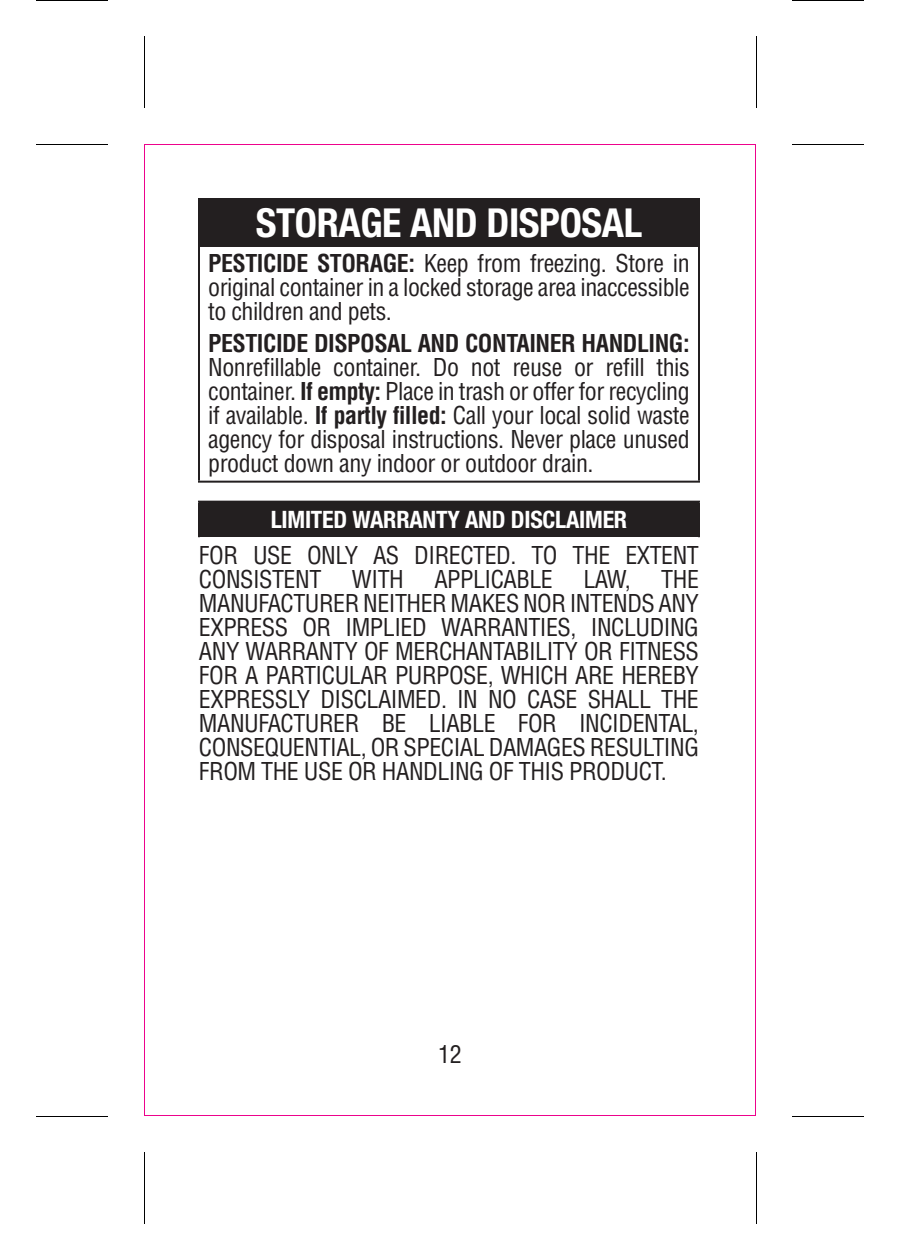
<style>
.page{position:relative;width:900px;height:1260px;background:#fff}
.page>*{position:absolute;margin:0;border:0;box-sizing:border-box;transform-origin:0 0}
.t1{font:700 condensed 40px "Helvetica Neue LT Std";letter-spacing:-.01em;color:#fff}
.t2{font:condensed 24px/24px "Helvetica LT Std";letter-spacing:-.02em;color:#231f20;text-align:justify}
.t3{font:700 condensed 24px "Helvetica LT Std";letter-spacing:-.02em;color:#231f20}
.t4{font:700 condensed 24px "Helvetica Neue LT Std";letter-spacing:-.01em;color:#fff}
.s1{font-weight:700}
</style>
<div class="page">
<hr style="left:36px;top:144px;width:72px;height:1px;background:#000">
<hr style="left:36px;top:0;width:72px;height:1px;background:#000">
<hr style="left:36px;top:1116px;width:72px;height:1px;background:#000">
<hr style="left:792px;top:144px;width:72px;height:1px;background:#000">
<hr style="left:792px;top:0;width:72px;height:1px;background:#000">
<hr style="left:792px;top:1116px;width:72px;height:1px;background:#000">
<hr style="left:144px;top:36px;width:1px;height:72px;background:#000">
<hr style="left:144px;top:1152px;width:1px;height:72px;background:#000">
<hr style="left:756px;top:36px;width:1px;height:72px;background:#000">
<hr style="left:756px;top:1152px;width:1px;height:72px;background:#000">
<div style="left:199px;top:199px;width:500px;height:47px;background:#231f20"></div>
<hr style="left:198px;top:198px;width:502px;height:2px;background:#231f20">
<hr style="left:198px;top:200px;width:2px;height:45px;background:#231f20">
<hr style="left:698px;top:200px;width:2px;height:45px;background:#231f20">
<hr style="left:198px;top:245px;width:502px;height:2px;background:#231f20">
<hr style="left:198px;top:247px;width:2px;height:234px;background:#231f20">
<hr style="left:698px;top:247px;width:2px;height:234px;background:#231f20">
<hr style="left:198px;top:481px;width:502px;height:2px;background:#231f20">
<div style="left:199px;top:502px;width:500px;height:35px;background:#231f20"></div>
<hr style="left:198px;top:501px;width:502px;height:2px;background:#231f20">
<hr style="left:198px;top:503px;width:2px;height:34px;background:#231f20">
<hr style="left:698px;top:503px;width:2px;height:34px;background:#231f20">
<h1 class="t1" style="left:256px;top:198px;width:388px">STORAGE AND DISPOSAL</h1>
<p class="t2" style="left:208px;top:252px;width:483px"><span class="s1">PESTICIDE STORAGE:</span> Keep from freezing. Store in original container in a locked storage area inaccessible to children and pets.</p>
<p class="t3" style="left:208px;top:329px;width:483px">PESTICIDE DISPOSAL AND CONTAINER HANDLING:</p>
<p class="t2" style="left:208px;top:356px;width:483px">Nonrefillable container. Do not reuse or refill this container. <span class="s1">If empty:</span> Place in trash or offer for recycling if available. <span class="s1">If partly filled:</span> Call your local solid waste agency for disposal instructions. Never place unused product down any indoor or outdoor drain.</p>
<p class="t4" style="left:271px;top:505px;width:358px">LIMITED WARRANTY AND DISCLAIMER</p>
<p class="t2" style="left:199px;top:543px;width:501px">FOR USE ONLY AS DIRECTED. TO THE EXTENT<br>CONSISTENT</p>
<p class="t2" style="left:352px;top:567px;width:53px">WITH</p>
<p class="t2" style="left:434px;top:567px;width:120px">APPLICABLE</p>
<p class="t2" style="left:583px;top:567px;width:49px">LAW,</p>
<p class="t2" style="left:199px;top:567px;width:502px;text-indent:462px">THE MANUFACTURER NEITHER MAKES NOR INTENDS ANY EXPRESS OR IMPLIED WARRANTIES, INCLUDING ANY WARRANTY OF MERCHANTABILITY OR FITNESS FOR A PARTICULAR PURPOSE, WHICH ARE HEREBY EXPRESSLY DISCLAIMED. IN NO CASE SHALL THE MANUFACTURER BE LIABLE FOR INCIDENTAL, CONSEQUENTIAL, OR SPECIAL DAMAGES RESULTING FROM THE USE OR HANDLING OF THIS PRODUCT.</p>
<p class="t2" style="left:438px;top:1042px;width:25px">12</p>
</div>
